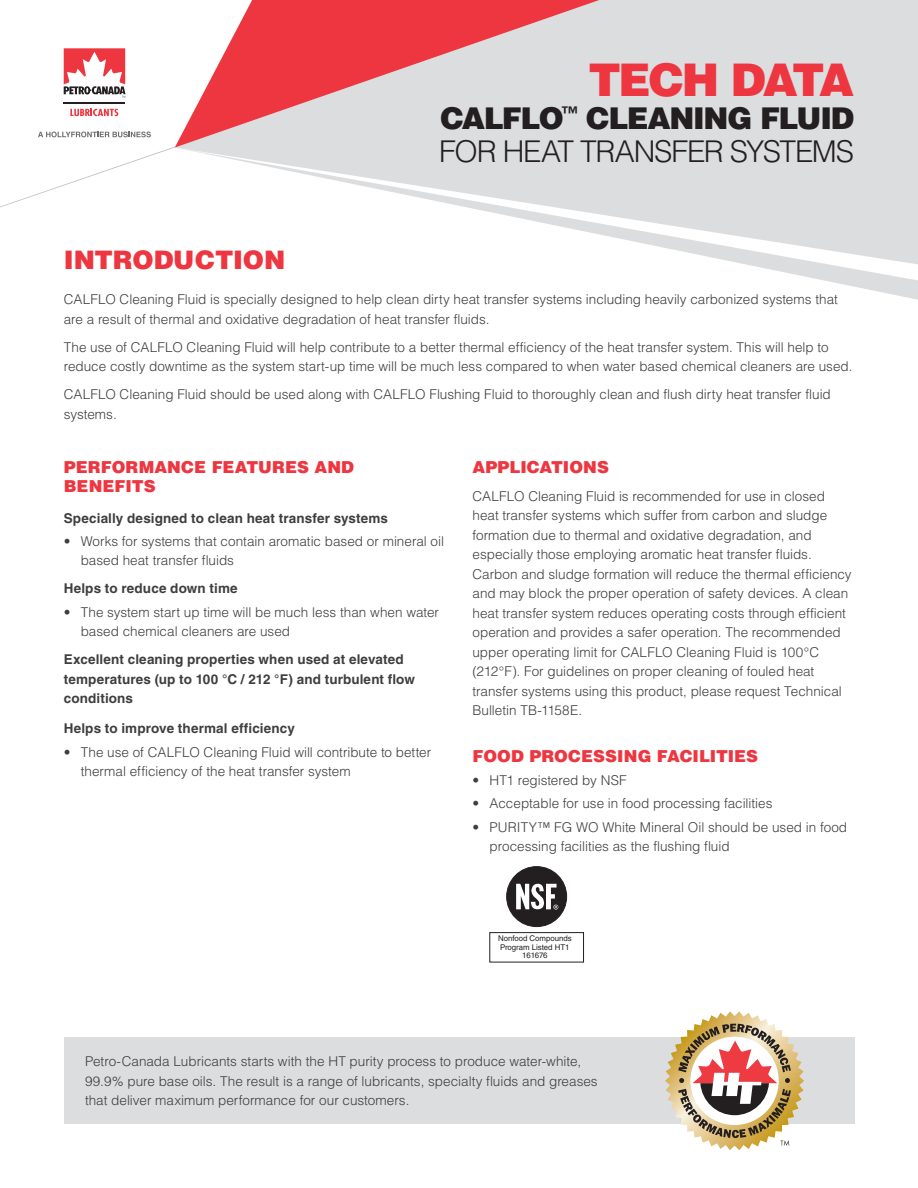
<style>
.page{position:relative;width:918px;height:1188px;background:#fff}
.page>*{position:absolute;margin:0;border:0;box-sizing:border-box;transform-origin:0 0}
.t1{font:900 45px "Helvetica LT Std";letter-spacing:-.065em;color:#ee3640}
.t2{font:300 30px/33px "Helvetica LT Std";letter-spacing:-.04em;color:#231f20}
.t3{font:900 25.5px "Helvetica LT Std";color:#ee3640}
.t4{font:900 16.5px/19.5px "Helvetica LT Std";letter-spacing:.005em;color:#ee3640}
.t5{font:300 13.5px/19.5px "Helvetica LT Std";color:#3e3e3f}
.t6{font:700 13.5px/19.5px "Helvetica LT Std";letter-spacing:.01em;color:#3e3e3f}
.t7{font:7.8px/8.9px "Helvetica LT Std";color:#231f20;text-align:center}
.s1{font-weight:900}
</style>
<div class="page">
<svg style="left:0;top:146px;width:175px;height:61px"></svg>
<svg style="left:175px;top:0;width:743px;height:148px;background:#e1b7bb"></svg>
<svg style="left:179px;top:148px;width:739px;height:152px"></svg>
<svg style="left:38px;top:132px;width:113px;height:5px"></svg>
<svg style="left:64px;top:48px;width:62px;height:50px"></svg>
<hr style="left:64px;top:102px;width:61px;height:2px;background:#231f20">
<svg style="left:70px;top:109px;width:48px;height:7px"></svg>
<div style="left:64px;top:1037px;width:790px;height:87px;background:#dcdddf"></div>
<svg style="left:665px;top:1011px;width:139px;height:139px"></svg>
<div style="left:507px;top:867px;width:60px;height:60px;background:#231f20;border-radius:50%"></div>
<div style="left:507px;top:867px;width:60px;height:60px;border:1px solid #231f20;border-radius:50%"></div>
<svg style="left:516px;top:884px;width:42px;height:26px"></svg>
<p class="t1" style="left:588px;top:51px;width:267px">TECH DATA</p>
<p class="t2" style="left:439px;top:102px;width:416px"><span class="s1">CALFLO</span><sup>™</sup> <span class="s1">CLEANING FLUID<br></span>FOR HEAT TRANSFER SYSTEMS</p>
<p class="t3" style="left:64px;top:243px;width:223px">INTRODUCTION</p>
<p class="t5" style="left:64px;top:290px;width:776px">CALFLO Cleaning Fluid is specially designed to help clean dirty heat transfer systems including heavily carbonized systems that are a result of thermal and oxidative degradation of heat transfer fluids.</p>
<p class="t5" style="left:64px;top:337px;width:790px">The use of CALFLO Cleaning Fluid will help contribute to a better thermal efficiency of the heat transfer system. This will help to reduce costly downtime as the system start-up time will be much less compared to when water based chemical cleaners are used.</p>
<p class="t5" style="left:64px;top:385px;width:769px">CALFLO Cleaning Fluid should be used along with CALFLO Flushing Fluid to thoroughly clean and flush dirty heat transfer fluid systems.</p>
<p class="t4" style="left:64px;top:457px;width:292px">PERFORMANCE FEATURES AND<br>BENEFITS</p>
<p class="t6" style="left:64px;top:508px;width:326px">Specially designed to clean heat transfer systems</p>
<p class="t5" style="left:81px;top:531px;width:365px;text-indent:-17px">• Works for systems that contain aromatic based or mineral oil based heat transfer fluids</p>
<p class="t6" style="left:64px;top:579px;width:176px">Helps to reduce down time</p>
<p class="t5" style="left:81px;top:602px;width:360px;text-indent:-17px">• The system start up time will be much less than when water based chemical cleaners are used</p>
<p class="t6" style="left:64px;top:649px;width:353px">Excellent cleaning properties when used at elevated temperatures (up to 100 °C / 212 °F) and turbulent flow conditions</p>
<p class="t6" style="left:64px;top:719px;width:233px">Helps to improve thermal efficiency</p>
<p class="t5" style="left:81px;top:742px;width:352px;text-indent:-17px">• The use of CALFLO Cleaning Fluid will contribute to better thermal efficiency of the heat transfer system</p>
<p class="t4" style="left:472px;top:457px;width:138px">APPLICATIONS</p>
<p class="t5" style="left:472px;top:486px;width:381px">CALFLO Cleaning Fluid is recommended for use in closed heat transfer systems which suffer from carbon and sludge formation due to thermal and oxidative degradation, and especially those employing aromatic heat transfer fluids.<br>Carbon and sludge formation will reduce the thermal efficiency and may block the proper operation of safety devices. A clean heat transfer system reduces operating costs through efficient operation and provides a safer operation. The recommended upper operating limit for CALFLO Cleaning Fluid is 100°C (212°F). For guidelines on proper cleaning of fouled heat transfer systems using this product, please request Technical Bulletin TB-1158E.</p>
<p class="t4" style="left:472px;top:746px;width:287px">FOOD PROCESSING FACILITIES</p>
<p class="t5" style="left:472px;top:770px;width:156px">• HT1 registered by NSF</p>
<p class="t5" style="left:472px;top:794px;width:302px">• Acceptable for use in food processing facilities</p>
<p class="t5" style="left:490px;top:817px;width:359px;text-indent:-17px">• PURITY™ FG WO White Mineral Oil should be used in food processing facilities as the flushing fluid</p>
<p class="t7" style="left:498px;top:934px;width:75px">Nonfood Compounds<br>Program Listed HT1<br>161676</p>
<p class="t5" style="left:85px;top:1052px;width:514px">Petro-Canada Lubricants starts with the HT purity process to produce water-white,<br>99.9% pure base oils. The result is a range of lubricants, specialty fluids and greases that deliver maximum performance for our customers.</p>
</div>
